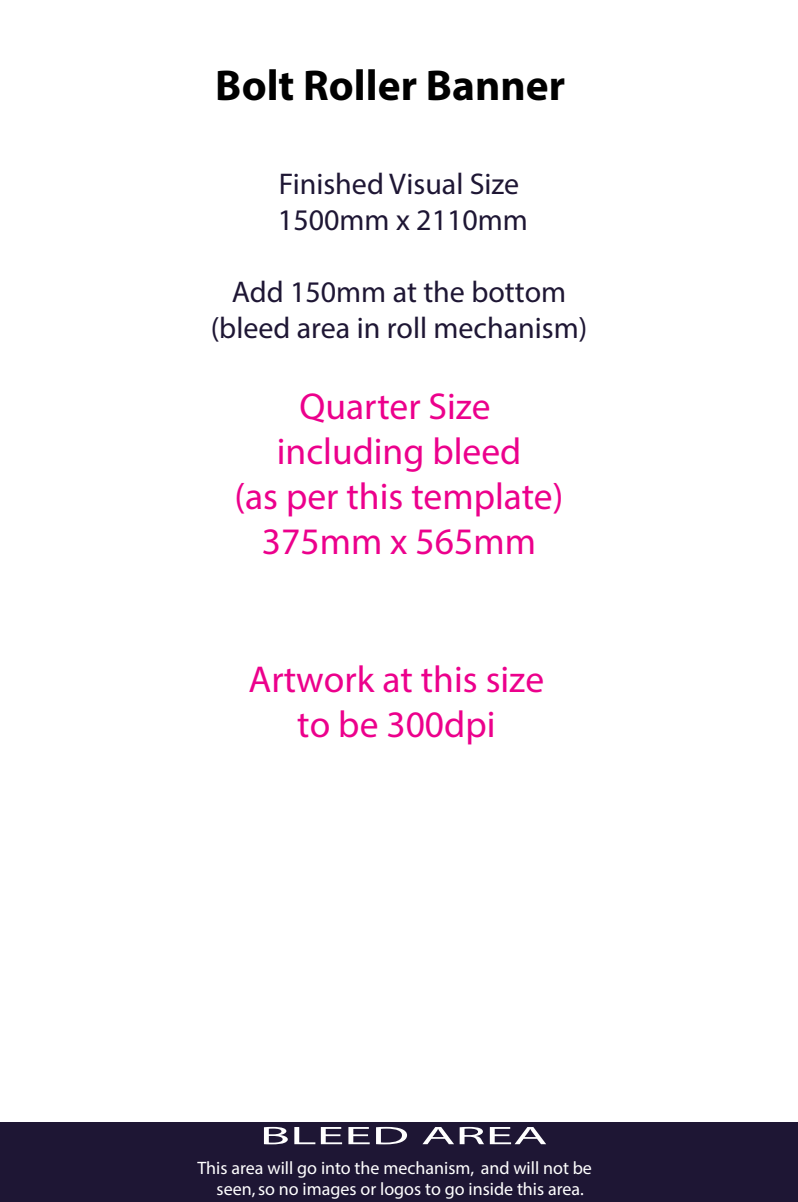
<style>
.page{position:relative;width:798px;height:1202px;background:#fff}
.page>*{position:absolute;margin:0;border:0;box-sizing:border-box;transform-origin:0 0}
.t1{font:700 43.28px "Myriad Pro";color:#000}
.t2{font:37.5px/45px "Myriad Pro";color:#ec008c;text-align:center}
.t3{font:30px/36px "Myriad Pro";color:#1e1634}
.t4{font:25.5px "Myriad Pro";color:#fff;scale:2.2 1}
.t5{font:18px/21.6px "Myriad Pro";color:#fff}
</style>
<div class="page">
<div style="left:0;top:1121px;width:797px;height:80px;background:#1e1634"></div>
<h1 class="t1" style="left:215px;top:57px;width:351px">Bolt Roller Banner</h1>
<h3 class="t3" style="left:278px;top:165px;width:251px">Finished Visual Size<br>1500mm x 2110mm</h3>
<h3 class="t3" style="left:211px;top:273px;width:378px;text-align:center">Add 150mm at the bottom (bleed area in roll mechanism)</h3>
<h2 class="t2" style="left:234px;top:383px;width:330px">Quarter Size including bleed<br>(as per this template)<br>375mm x 565mm</h2>
<h2 class="t2" style="left:248px;top:655px;width:297px">Artwork at this size to be 300dpi</h2>
<h3 class="t4" style="left:259px;top:1119px;width:132px">BLEED AREA</h3>
<p class="t5" style="left:216px;top:1156px;width:377px;text-indent:-19px">This area will go into the mechanism, and will not be seen, so no images or logos to go inside this area.</p>
</div>
